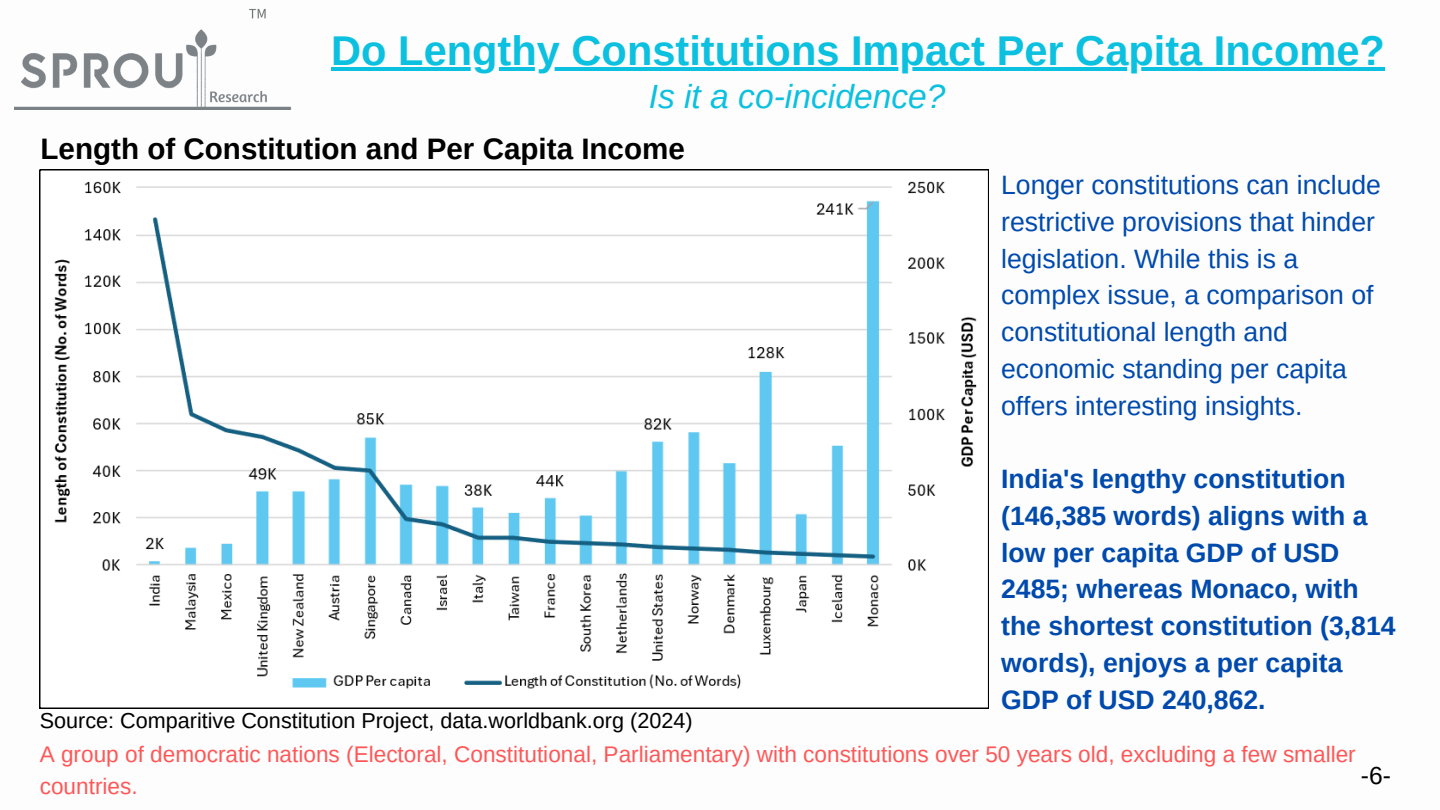
<style>
.page{position:relative;width:1440px;height:810px;background:#fff}
.page>*{position:absolute;margin:0;border:0;box-sizing:border-box;transform-origin:0 0}
.t1{font:700 41.6px "Arimo";color:#0cc0df}
.t2{font:italic 33.6px "Arimo";color:#0cc0df}
.t3{font:700 29.6px "Arimo";color:#000}
.t4{font:26.6px/36.8px "Arimo";color:#004aad}
.t5{font:700 26.6px/36.8px "Arimo";color:#004aad}
.t6{font:24.6px "Arimo";color:#000}
.t7{font:22.6px/31.5px "Arimo";color:#ff5757}
.t8{font:21.6px "Arimo";color:#000}
</style>
<div class="page">
<img style="left:15px;top:8px;width:277px;height:102px">
<svg style="left:40px;top:170px;width:948px;height:538px"></svg>
<hr style="left:331px;top:67px;width:1054px;height:4px;background:#0cc0df">
<h2 class="t1" style="left:331px;top:27px;width:1055px">Do Lengthy Constitutions Impact Per Capita Income?</h2>
<h5 class="t2" style="left:649px;top:78px;width:298px">Is it a co-incidence?</h5>
<p class="t3" style="left:41px;top:132px;width:646px">Length of Constitution and Per Capita Income</p>
<p class="t8" style="left:40px;top:708px;width:654px">Source: Comparitive Constitution Project, data.worldbank.org (2024)</p>
<h3 class="t4" style="left:1001px;top:166px;width:381px">Longer constitutions can include restrictive provisions that hinder legislation. While this is a complex issue, a comparison of constitutional length and economic standing per capita offers interesting insights.</h3>
<p class="t5" style="left:1001px;top:460px;width:396px">India's lengthy constitution (146,385 words) aligns with a low per capita GDP of USD<br>2485; whereas Monaco, with the shortest constitution (3,814 words), enjoys a per capita<br>GDP of USD 240,862.</p>
<h4 class="t7" style="left:40px;top:738px;width:1318px">A group of democratic nations (Electoral, Constitutional, Parliamentary) with constitutions over 50 years old, excluding a few smaller countries.</h4>
<h5 class="t6" style="left:1361px;top:762px;width:32px">-6-</h5>
</div>
